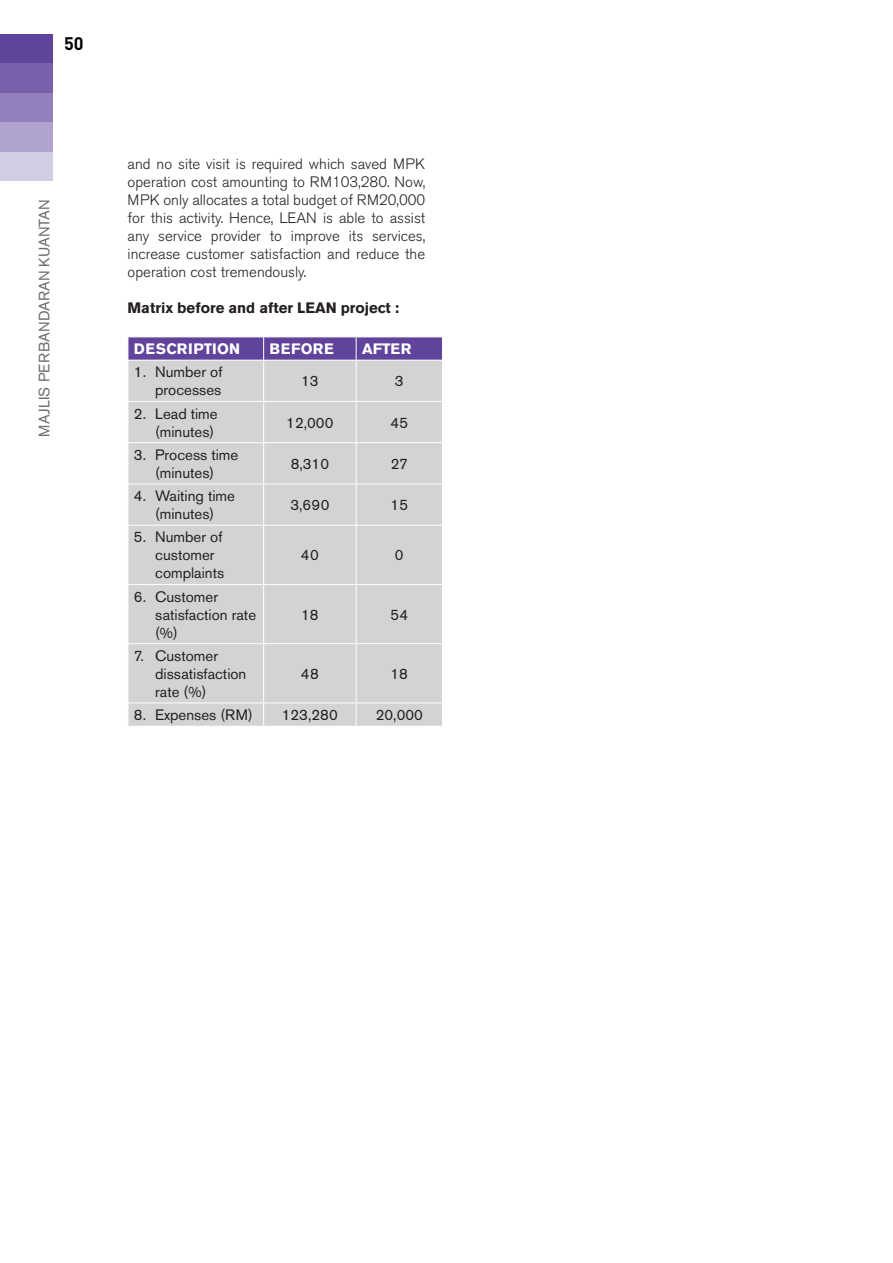
<style>
.page{position:relative;width:893px;height:1263px;background:#fff}
.page>*{position:absolute;margin:0;border:0;box-sizing:border-box;transform-origin:0 0}
.t1{font:700 18px "DIN";color:#000}
.t2{font:300 15px/18px "Akzidenz Grotesk BE";color:#231f20;text-align:justify}
.t3{font:15px/18px "Akzidenz Grotesk BE";color:#231f20}
.t4{font:700 15px "Akzidenz Grotesk BE";color:#231f20}
.t5{font:15px "Akzidenz Grotesk BE";color:#6d6f71}
.t6{font:700 15px "Akzidenz Grotesk BE";letter-spacing:.02em;color:#fff}
</style>
<div class="page">
<div style="left:129px;top:361px;width:313px;height:365px;background:#d1d3d4"></div>
<svg style="left:128px;top:337px;width:315px;height:23px;background:#664b9e"></svg>
<hr style="left:263px;top:360px;width:1px;height:41px;background:#fff">
<hr style="left:356px;top:360px;width:1px;height:41px;background:#fff">
<hr style="left:128px;top:401px;width:136px;height:1px;background:#fff">
<hr style="left:264px;top:401px;width:92px;height:1px;background:#fff">
<hr style="left:263px;top:402px;width:1px;height:40px;background:#fff">
<hr style="left:356px;top:401px;width:87px;height:1px;background:#fff">
<hr style="left:356px;top:402px;width:1px;height:40px;background:#fff">
<hr style="left:128px;top:442px;width:136px;height:1px;background:#fff">
<hr style="left:264px;top:442px;width:92px;height:1px;background:#fff">
<hr style="left:263px;top:443px;width:1px;height:40px;background:#fff">
<hr style="left:356px;top:442px;width:87px;height:1px;background:#fff">
<hr style="left:356px;top:443px;width:1px;height:40px;background:#fff">
<hr style="left:128px;top:483px;width:136px;height:1px;background:#fff">
<hr style="left:264px;top:483px;width:92px;height:1px;background:#fff">
<hr style="left:263px;top:484px;width:1px;height:41px;background:#fff">
<hr style="left:356px;top:483px;width:87px;height:1px;background:#fff">
<hr style="left:356px;top:484px;width:1px;height:41px;background:#fff">
<hr style="left:128px;top:525px;width:136px;height:1px;background:#fff">
<hr style="left:264px;top:525px;width:92px;height:1px;background:#fff">
<hr style="left:263px;top:525px;width:1px;height:59px;background:#fff">
<hr style="left:356px;top:525px;width:87px;height:1px;background:#fff">
<hr style="left:356px;top:525px;width:1px;height:59px;background:#fff">
<hr style="left:128px;top:584px;width:136px;height:1px;background:#fff">
<hr style="left:264px;top:584px;width:92px;height:1px;background:#fff">
<hr style="left:263px;top:585px;width:1px;height:58px;background:#fff">
<hr style="left:356px;top:584px;width:87px;height:1px;background:#fff">
<hr style="left:356px;top:585px;width:1px;height:58px;background:#fff">
<hr style="left:128px;top:643px;width:136px;height:1px;background:#fff">
<hr style="left:264px;top:643px;width:92px;height:1px;background:#fff">
<hr style="left:263px;top:644px;width:1px;height:58px;background:#fff">
<hr style="left:356px;top:643px;width:87px;height:1px;background:#fff">
<hr style="left:356px;top:644px;width:1px;height:58px;background:#fff">
<hr style="left:128px;top:702px;width:136px;height:1px;background:#fff">
<svg style="left:128px;top:703px;width:1px;height:23px"></svg>
<hr style="left:264px;top:702px;width:92px;height:1px;background:#fff">
<svg style="left:263px;top:703px;width:1px;height:23px"></svg>
<hr style="left:356px;top:702px;width:87px;height:1px;background:#fff">
<svg style="left:356px;top:703px;width:1px;height:23px"></svg>
<div style="left:0;top:151px;width:52px;height:30px;background:#d4cde6"></div>
<div style="left:0;top:93px;width:52px;height:29px;background:#927fbb"></div>
<div style="left:0;top:34px;width:52px;height:29px;background:#60439a"></div>
<div style="left:0;top:63px;width:52px;height:30px;background:#7861aa"></div>
<div style="left:0;top:122px;width:52px;height:29px;background:#b0a3cf"></div>
<p class="t1" style="left:64px;top:32px;width:21px">50</p>
<p class="t5" style="left:35px;top:437px;width:238px;rotate:-90deg">MAJLIS PERBANDARAN KUANTAN</p>
<p class="t2" style="left:128px;top:155px;width:299px">and no site visit is required which saved MPK operation cost amounting to RM103,280. Now, MPK only allocates a total budget of RM20,000 for this activity. Hence, LEAN is able to assist any service provider to improve its services, increase customer satisfaction and reduce the operation cost tremendously.</p>
<p class="t4" style="left:128px;top:299px;width:273px">Matrix before and after LEAN project :</p>
<p class="t6" style="left:134px;top:340px;width:107px">DESCRIPTION</p>
<p class="t6" style="left:270px;top:340px;width:66px">BEFORE</p>
<p class="t6" style="left:362px;top:340px;width:51px">AFTER</p>
<p class="t3" style="left:134px;top:363px;width:90px;text-align:right">1. Number of processes</p>
<p class="t3" style="left:301px;top:372px;width:19px">13</p>
<p class="t3" style="left:395px;top:372px;width:10px">3</p>
<p class="t3" style="left:134px;top:404px;width:85px;text-align:right">2. Lead time (minutes)</p>
<p class="t3" style="left:286px;top:413px;width:49px">12,000</p>
<p class="t3" style="left:391px;top:413px;width:19px">45</p>
<p class="t3" style="left:134px;top:446px;width:106px;text-align:center">3. Process time (minutes)</p>
<p class="t3" style="left:291px;top:455px;width:40px">8,310</p>
<p class="t3" style="left:391px;top:455px;width:19px">27</p>
<p class="t3" style="left:134px;top:487px;width:102px;text-align:center">4. Waiting time (minutes)</p>
<p class="t3" style="left:290px;top:496px;width:41px">3,690</p>
<p class="t3" style="left:391px;top:496px;width:19px">15</p>
<p class="t3" style="left:155px;top:528px;width:71px;text-indent:-21px">5. Number of customer complaints</p>
<p class="t3" style="left:301px;top:546px;width:19px">40</p>
<p class="t3" style="left:395px;top:546px;width:10px">0</p>
<p class="t3" style="left:155px;top:587px;width:102px;text-indent:-21px">6. Customer satisfaction rate (%)</p>
<p class="t3" style="left:155px;top:647px;width:93px;text-indent:-21px">7. Customer dissatisfaction rate (%)</p>
<p class="t3" style="left:301px;top:605px;width:19px">18</p>
<p class="t3" style="left:390px;top:605px;width:19px">54</p>
<p class="t3" style="left:301px;top:665px;width:19px">48</p>
<p class="t3" style="left:391px;top:665px;width:19px">18</p>
<p class="t3" style="left:134px;top:706px;width:120px">8. Expenses (RM)</p>
<p class="t3" style="left:282px;top:706px;width:58px">123,280</p>
<p class="t3" style="left:376px;top:706px;width:49px">20,000</p>
</div>
